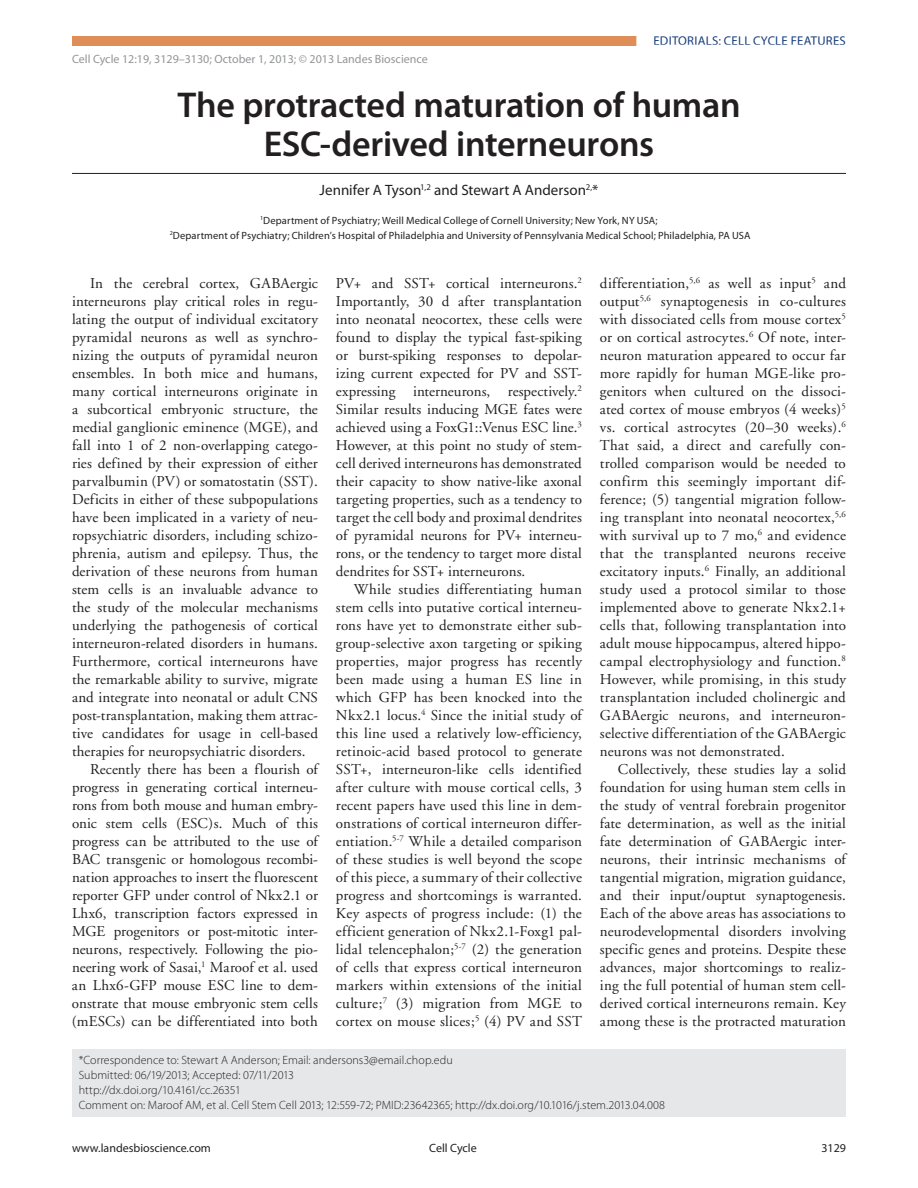
<style>
.page{position:relative;width:918px;height:1188px;background:#fff}
.page>*{position:absolute;margin:0;border:0;box-sizing:border-box;transform-origin:0 0}
.t1{font:600 36px/39px "Myriad Pro";letter-spacing:-.01em;color:#231f20;text-align:center}
.t2{font:15px/18px "Adobe Garamond";letter-spacing:.005em;color:#231f20;text-align:justify}
.t3{font:15px "Myriad Pro";color:#231f20}
.t4{font:12.75px "Myriad Pro";letter-spacing:.02em;color:#193f7c}
.t5{font:300 12px/15px "Myriad Pro";color:#231f20}
.t6{font:12px "Myriad Pro";color:#939598}
.t7{font:12px "Myriad Pro";color:#231f20}
.t8{font:10.5px/15px "Myriad Pro";letter-spacing:.01em;color:#231f20}
</style>
<div class="page">
<div style="left:72px;top:36px;width:774px;height:10px;background:#df8e57"></div>
<div style="left:636px;top:36px;width:210px;height:10px;background:#fff"></div>
<div style="left:72px;top:1049px;width:774px;height:68px;background:#e6e7e9"></div>
<hr style="left:72px;top:173px;width:774px;height:1px;background:#231f20">
<p class="t6" style="left:72px;top:52px;width:357px">Cell Cycle 12:19, 3129–3130; October 1, 2013; © 2013 Landes Bioscience</p>
<p class="t4" style="left:653px;top:33px;width:194px">Editorials: Cell Cycle Features</p>
<h1 class="t1" style="left:177px;top:85px;width:565px">The protracted maturation of human<br>ESC-derived interneurons</h1>
<p class="t3" style="left:320px;top:181px;width:280px">Jennifer A Tyson<sup>1,2</sup> and Stewart A Anderson<sup>2,</sup>*</p>
<p class="t8" style="left:170px;top:212px;width:570px;text-indent:91px"><sup>1</sup>Department of Psychiatry; Weill Medical College of Cornell University; New York, NY USA;<br><sup>2</sup>Department of Psychiatry; Children’s Hospital of Philadelphia and University of Pennsylvania Medical School; Philadelphia, PA USA</p>
<p class="t2" style="left:600px;top:275px;width:248px">differentiation,<sup>5,6</sup> as well as input<sup>5</sup> and output<sup>5,6</sup> synaptogenesis in co-cultures with dissociated cells from mouse cortex<sup>5 </sup>or on cortical astrocytes.<sup>6</sup> Of note, inter&shy;neuron maturation appeared to occur far more rapidly for human MGE-like pro&shy;genitors when cultured on the dissoci&shy;ated cortex of mouse embryos (4 weeks)<sup>5 </sup>vs. cortical astrocytes (20–30 weeks).<sup>6<br></sup>That said, a direct and carefully con&shy;trolled comparison would be needed to confirm this seemingly important dif&shy;ference; (5) tangential migration follow&shy;ing transplant into neonatal neocortex,<sup>5,6 </sup>with survival up to 7 mo,<sup>6</sup> and evidence that the transplanted neurons receive excitatory inputs.<sup>6</sup> Finally, an additional study used a protocol similar to those implemented above to generate Nkx2.1+ cells that, following transplantation into adult mouse hippocampus, altered hippo&shy;campal electrophysiology and function.<sup>8<br></sup>However, while promising, in this study transplantation included cholinergic and GABAergic neurons, and interneuron&shy;selective differentiation of the GABAergic neurons was not demonstrated.</p>
<p class="t2" style="left:600px;top:761px;width:248px;text-indent:18px">Collectively, these studies lay a solid foundation for using human stem cells in the study of ventral forebrain progenitor fate determination, as well as the initial fate determination of GABAergic inter&shy;neurons, their intrinsic mechanisms of tangential migration, migration guidance, and their input/ouptut synaptogenesis.<br>Each of the above areas has associations to neurodevelopmental disorders involving specific genes and proteins. Despite these advances, major shortcomings to realiz&shy;ing the full potential of human stem cell&shy;derived cortical interneurons remain. Key among these is the protracted maturation</p>
<p class="t5" style="left:79px;top:1053px;width:588px">*Correspondence to: Stewart A Anderson; Email: andersons3@email.chop.edu<br>Submitted: 06/19/2013; Accepted: 07/11/2013<br>http://dx.doi.org/10.4161/cc.26351<br>Comment on: Maroof AM, et al. Cell Stem Cell 2013; 12:559-72; PMID:23642365; http://dx.doi.org/10.1016/j.stem.2013.04.008</p>
<p class="t2" style="left:90px;top:275px;width:229px">In the cerebral cortex, GABAergic</p>
<p class="t2" style="left:72px;top:293px;width:247px">interneurons play critical roles in regu-</p>
<p class="t2" style="left:72px;top:311px;width:247px">lating the output of individual excitatory</p>
<p class="t2" style="left:72px;top:329px;width:247px">pyramidal neurons as well as synchro-</p>
<p class="t2" style="left:72px;top:347px;width:247px">nizing the outputs of pyramidal neuron</p>
<p class="t2" style="left:72px;top:365px;width:247px">ensembles. In both mice and humans,</p>
<p class="t2" style="left:72px;top:383px;width:247px">many cortical interneurons originate in</p>
<p class="t2" style="left:72px;top:401px;width:247px">a subcortical embryonic structure, the</p>
<p class="t2" style="left:72px;top:419px;width:247px">medial ganglionic eminence (MGE), and</p>
<p class="t2" style="left:72px;top:437px;width:247px">fall into 1 of 2 non-overlapping catego-</p>
<p class="t2" style="left:72px;top:455px;width:247px">ries defined by their expression of either</p>
<p class="t2" style="left:72px;top:473px;width:248px">parvalbumin (PV) or somatostatin (SST).</p>
<p class="t2" style="left:72px;top:491px;width:247px">Deficits in either of these subpopulations</p>
<p class="t2" style="left:72px;top:509px;width:247px">have been implicated in a variety of neu-</p>
<p class="t2" style="left:72px;top:527px;width:247px">ropsychiatric disorders, including schizo-</p>
<p class="t2" style="left:72px;top:545px;width:247px">phrenia, autism and epilepsy. Thus, the</p>
<p class="t2" style="left:72px;top:563px;width:247px">derivation of these neurons from human</p>
<p class="t2" style="left:72px;top:581px;width:247px">stem cells is an invaluable advance to</p>
<p class="t2" style="left:72px;top:599px;width:247px">the study of the molecular mechanisms</p>
<p class="t2" style="left:72px;top:617px;width:247px">underlying the pathogenesis of cortical</p>
<p class="t2" style="left:72px;top:635px;width:247px">interneuron-related disorders in humans.</p>
<p class="t2" style="left:72px;top:653px;width:247px">Furthermore, cortical interneurons have</p>
<p class="t2" style="left:72px;top:671px;width:247px">the remarkable ability to survive, migrate</p>
<p class="t2" style="left:72px;top:689px;width:247px">and integrate into neonatal or adult CNS</p>
<p class="t2" style="left:72px;top:707px;width:247px">post-transplantation, making them attrac-</p>
<p class="t2" style="left:72px;top:725px;width:247px">tive candidates for usage in cell-based</p>
<p class="t2" style="left:72px;top:743px;width:235px">therapies for neuropsychiatric disorders.</p>
<p class="t2" style="left:90px;top:761px;width:229px">Recently there has been a flourish of</p>
<p class="t2" style="left:72px;top:779px;width:247px">progress in generating cortical interneu-</p>
<p class="t2" style="left:72px;top:797px;width:247px">rons from both mouse and human embry-</p>
<p class="t2" style="left:72px;top:815px;width:247px">onic stem cells (ESC)s. Much of this</p>
<p class="t2" style="left:72px;top:833px;width:247px">progress can be attributed to the use of</p>
<p class="t2" style="left:72px;top:851px;width:247px">BAC transgenic or homologous recombi-</p>
<p class="t2" style="left:72px;top:869px;width:247px">nation approaches to insert the fluorescent</p>
<p class="t2" style="left:72px;top:887px;width:247px">reporter GFP under control of Nkx2.1 or</p>
<p class="t2" style="left:72px;top:905px;width:247px">Lhx6, transcription factors expressed in</p>
<p class="t2" style="left:72px;top:923px;width:247px">MGE progenitors or post-mitotic inter-</p>
<p class="t2" style="left:72px;top:941px;width:247px">neurons, respectively. Following the pio-</p>
<p class="t2" style="left:72px;top:959px;width:247px">neering work of Sasai,<sup>1</sup> Maroof et al. used</p>
<p class="t2" style="left:72px;top:977px;width:247px">an Lhx6-GFP mouse ESC line to dem-</p>
<p class="t2" style="left:72px;top:995px;width:247px">onstrate that mouse embryonic stem cells</p>
<p class="t2" style="left:72px;top:1013px;width:247px">(mESCs) can be differentiated into both</p>
<p class="t2" style="left:336px;top:275px;width:248px">PV+ and SST+ cortical interneurons.<sup>2<br></sup>Importantly, 30 d after transplantation into neonatal neocortex, these cells were found to display the typical fast-spiking or burst-spiking responses to depolar&shy;izing current expected for PV and SST&shy;expressing interneurons, respectively.<sup>2<br></sup>Similar results inducing MGE fates were achieved using a FoxG1::Venus ESC line.<sup>3<br></sup>However, at this point no study of stem&shy;cell derived interneurons has demonstrated their capacity to show native-like axonal targeting properties, such as a tendency to target the cell body and proximal dendrites of pyramidal neurons for PV+ interneu&shy;rons, or the tendency to target more distal dendrites for SST+ interneurons.</p>
<p class="t2" style="left:336px;top:581px;width:248px;text-indent:18px">While studies differentiating human stem cells into putative cortical interneu&shy;rons have yet to demonstrate either sub&shy;group-selective axon targeting or spiking properties, major progress has recently been made using a human ES line in which GFP has been knocked into the Nkx2.1 locus.<sup>4</sup> Since the initial study of this line used a relatively low-efficiency, retinoic-acid based protocol to generate SST+, interneuron-like cells identified after culture with mouse cortical cells, 3 recent papers have used this line in dem&shy;onstrations of cortical interneuron differ&shy;entiation.<sup>5-7</sup> While a detailed comparison of these studies is well beyond the scope of this piece, a summary of their collective progress and shortcomings is warranted.<br>Key aspects of progress include: (1) the efficient generation of Nkx2.1-Foxg1 pal&shy;lidal telencephalon;<sup>5-7</sup> (2) the generation of cells that express cortical interneuron markers within extensions of the initial culture;<sup>7</sup> (3) migration from MGE to cortex on mouse slices;<sup>5</sup> (4) PV and SST</p>
<p class="t7" style="left:72px;top:1141px;width:140px">www.landesbioscience.com</p>
<p class="t7" style="left:429px;top:1141px;width:49px">Cell Cycle</p>
<p class="t7" style="left:821px;top:1141px;width:26px">3129</p>
</div>
